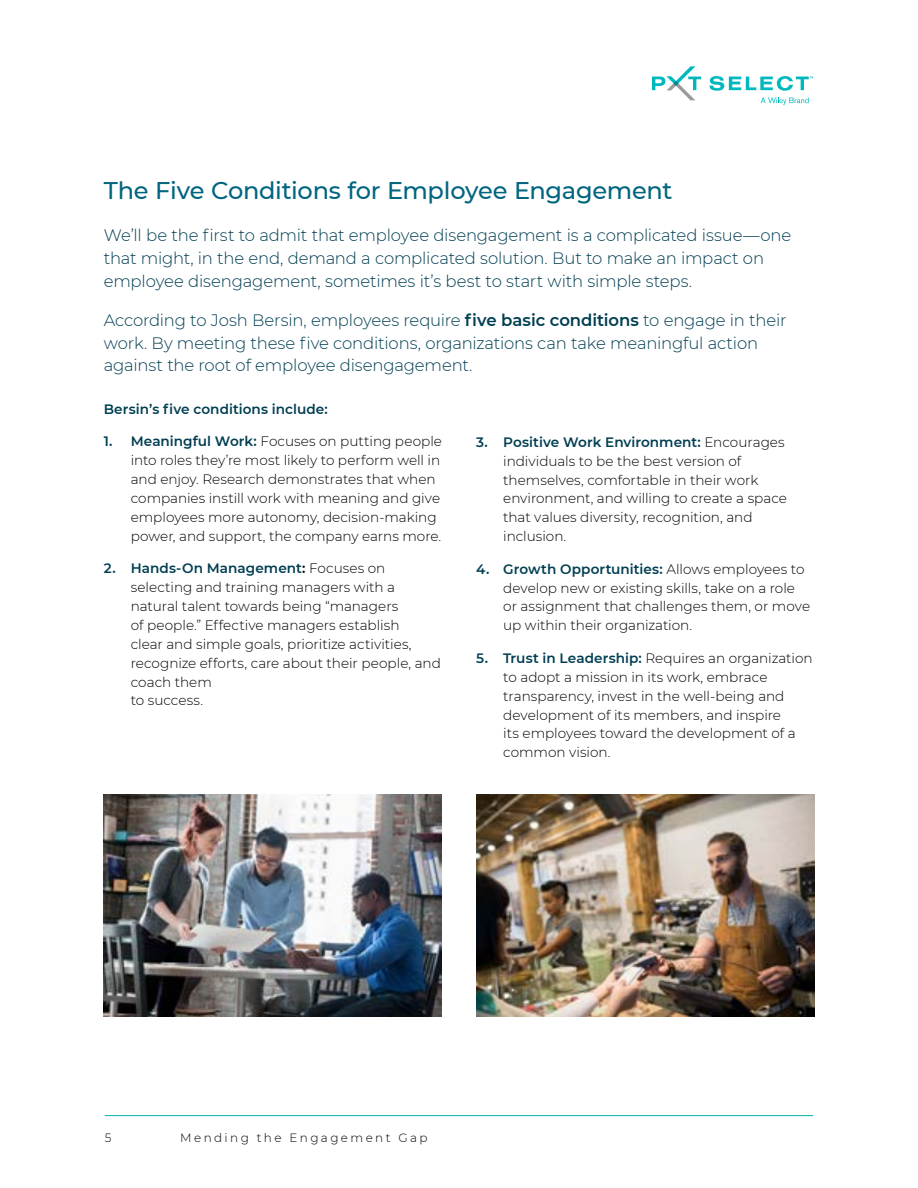
<style>
.page{position:relative;width:918px;height:1188px;background:#fff}
.page>*{position:absolute;margin:0;border:0;box-sizing:border-box;transform-origin:0 0}
.t1{font:500 24.15px "Montserrat";letter-spacing:-.015em;color:#006580}
.t2{font:300 16.5px/23px "Montserrat";letter-spacing:-.01em;color:#003e52}
.t3{font:300 13.65px/18.9px "Montserrat";color:#000}
.t4{font:600 13.65px "Montserrat";letter-spacing:.005em;color:#003e52}
.t5{font:300 12px "Montserrat";letter-spacing:.2em;color:#000}
.s1{font-weight:600}
.s2{font-weight:600;color:#003e52}
</style>
<div class="page">
<hr style="left:105px;top:1115px;width:708px;height:1px;background:#00afb1">
<svg style="left:709px;top:76px;width:104px;height:15px"></svg>
<svg style="left:652px;top:66px;width:49px;height:34px"></svg>
<svg style="left:761px;top:98px;width:48px;height:7px"></svg>
<img style="left:104px;top:795px;width:338px;height:221px">
<img style="left:476px;top:795px;width:338px;height:221px">
<h1 class="t1" style="left:104px;top:173px;width:570px">The Five Conditions for Employee Engagement</h1>
<p class="t2" style="left:104px;top:223px;width:689px">We’ll be the first to admit that employee disengagement is a complicated issue—one that might, in the end, demand a complicated solution. But to make an impact on employee disengagement, sometimes it’s best to start with simple steps.</p>
<p class="t2" style="left:104px;top:308px;width:684px">According to Josh Bersin, employees require <span class="s1">five basic conditions</span> to engage in their work. By meeting these five conditions, organizations can take meaningful action against the root of employee disengagement.</p>
<p class="t4" style="left:104px;top:399px;width:226px">Bersin’s five conditions include:</p>
<p class="t3" style="left:131px;top:431px;width:313px;text-indent:-27px"><span class="s2">1. Meaningful Work:</span> Focuses on putting people into roles they’re most likely to perform well in and enjoy. Research demonstrates that when companies instill work with meaning and give employees more autonomy, decision-making power, and support, the company earns more.</p>
<p class="t3" style="left:131px;top:558px;width:312px;text-indent:-27px"><span class="s2">2. Hands-On Management</span><span class="s1">:</span> Focuses on selecting and training managers with a natural talent towards being “managers<br>of people.” Effective managers establish<br>clear and simple goals, prioritize activities, recognize efforts, care about their people, and coach them<br>to success.</p>
<p class="t3" style="left:503px;top:432px;width:285px;text-indent:-27px"><span class="s2">3. Positive Work Environment:</span> Encourages individuals to be the best version of themselves, comfortable in their work environment, and willing to create a space that values diversity, recognition, and inclusion.</p>
<p class="t3" style="left:503px;top:559px;width:308px;text-indent:-27px"><span class="s2">4. Growth Opportunities:</span> Allows employees to develop new or existing skills, take on a role or assignment that challenges them, or move up within their organization.</p>
<p class="t3" style="left:503px;top:648px;width:311px;text-indent:-27px"><span class="s2">5. Trust in Leadership:</span> Requires an organization to adopt a mission in its work, embrace transparency, invest in the well-being and development of its members, and inspire<br>its employees toward the development of a common vision.</p>
<p class="t5" style="left:105px;top:1130px;width:8px">5</p>
<p class="t5" style="left:180px;top:1130px;width:249px">Mending the Engagement Gap</p>
</div>
